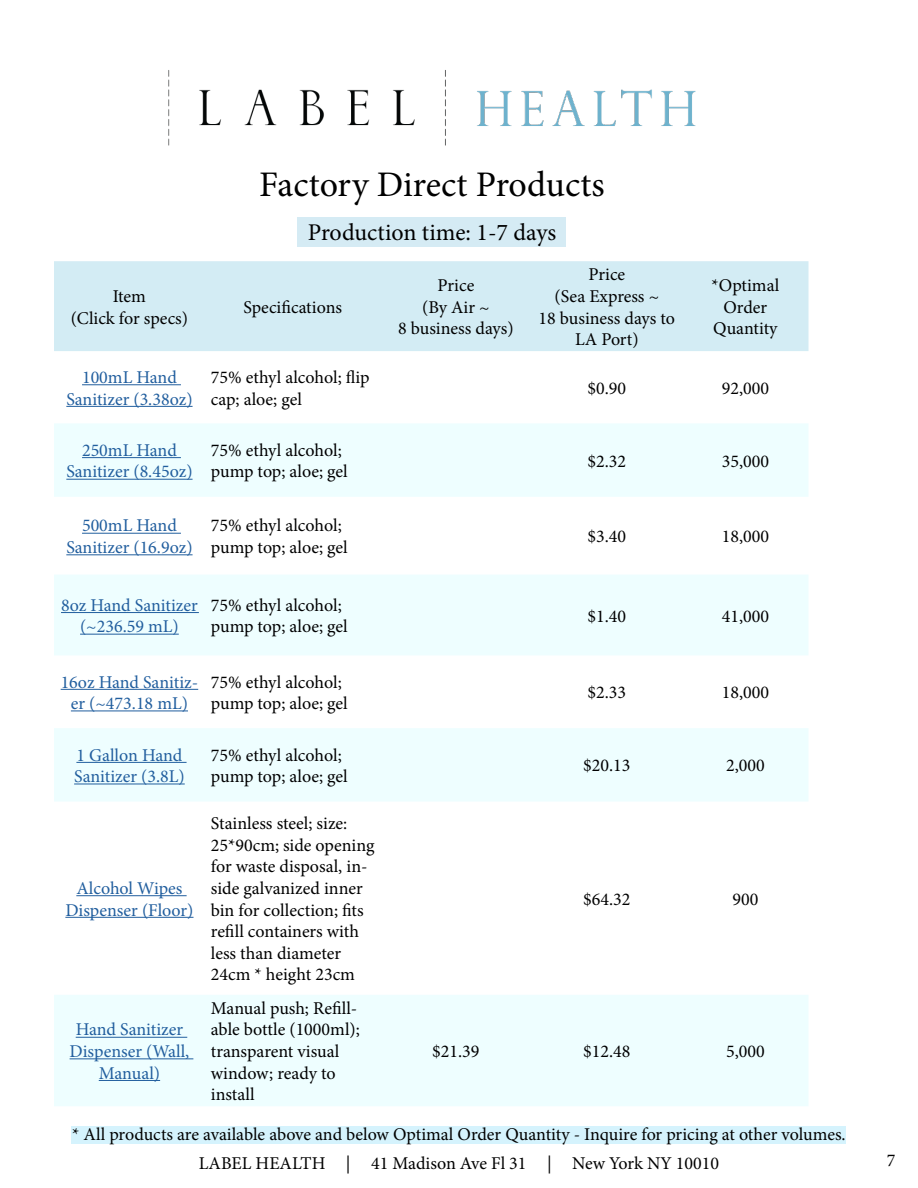
<style>
.page{position:relative;width:918px;height:1188px;background:#fff}
.page>*{position:absolute;margin:0;border:0;box-sizing:border-box;transform-origin:0 0}
.t1{font:36px "Minion Pro";color:#000}
.t2{font:24px "Minion Pro";color:#000}
.t3{font:18px/21.6px "Minion Pro";color:#000}
.t4{font:18px/21.6px "Minion Pro";color:#215e9e;text-align:center}
</style>
<div class="page">
<img style="left:168px;top:70px;width:528px;height:76px">
<div style="left:54px;top:261px;width:754px;height:90px;background:#d3ecf4"></div>
<svg style="left:54px;top:423px;width:754px;height:683px"></svg>
<hr style="left:82px;top:384px;width:99px;height:1px;background:#215e9e">
<hr style="left:66px;top:406px;width:127px;height:1px;background:#215e9e">
<hr style="left:82px;top:457px;width:99px;height:1px;background:#215e9e">
<hr style="left:66px;top:479px;width:127px;height:1px;background:#215e9e">
<hr style="left:82px;top:533px;width:99px;height:1px;background:#215e9e">
<hr style="left:66px;top:554px;width:127px;height:1px;background:#215e9e">
<hr style="left:61px;top:612px;width:138px;height:1px;background:#215e9e">
<hr style="left:80px;top:634px;width:99px;height:1px;background:#215e9e">
<hr style="left:61px;top:689px;width:137px;height:1px;background:#215e9e">
<hr style="left:71px;top:710px;width:117px;height:1px;background:#215e9e">
<hr style="left:76px;top:762px;width:111px;height:1px;background:#215e9e">
<hr style="left:74px;top:784px;width:111px;height:1px;background:#215e9e">
<hr style="left:76px;top:895px;width:111px;height:1px;background:#215e9e">
<hr style="left:65px;top:917px;width:129px;height:1px;background:#215e9e">
<hr style="left:76px;top:1037px;width:111px;height:1px;background:#215e9e">
<hr style="left:70px;top:1058px;width:123px;height:1px;background:#215e9e">
<hr style="left:99px;top:1080px;width:61px;height:1px;background:#215e9e">
<div style="left:298px;top:218px;width:268px;height:29px;background:#d5ebf4"></div>
<div style="left:72px;top:1126px;width:774px;height:18px;background:#d5f3fd"></div>
<h1 class="t1" style="left:259px;top:161px;width:347px">Factory Direct Products</h1>
<h2 class="t2" style="left:308px;top:216px;width:250px">Production time: 1-7 days</h2>
<p class="t3" style="left:71px;top:285px;width:119px;text-align:center">Item<br>(Click for specs)</p>
<p class="t3" style="left:243px;top:296px;width:100px">Specifications</p>
<p class="t3" style="left:398px;top:275px;width:117px;text-align:center">Price<br>(By Air ~<br>8 business days)</p>
<p class="t3" style="left:539px;top:264px;width:138px;text-align:center">Price<br>(Sea Express ~<br>18 business days to<br>LA Port)</p>
<p class="t3" style="left:712px;top:275px;width:69px;text-align:center">*Optimal<br>Order<br>Quantity</p>
<p class="t4" style="left:66px;top:367px;width:128px">100mL Hand<br>Sanitizer (3.38oz)</p>
<p class="t3" style="left:211px;top:367px;width:160px">75% ethyl alcohol; flip cap; aloe; gel</p>
<p class="t3" style="left:588px;top:377px;width:40px">$0.90</p>
<p class="t3" style="left:722px;top:377px;width:49px">92,000</p>
<p class="t4" style="left:66px;top:439px;width:128px">250mL Hand<br>Sanitizer (8.45oz)</p>
<p class="t3" style="left:211px;top:439px;width:138px">75% ethyl alcohol; pump top; aloe; gel</p>
<p class="t3" style="left:588px;top:450px;width:40px">$2.32</p>
<p class="t3" style="left:722px;top:450px;width:49px">35,000</p>
<p class="t4" style="left:66px;top:515px;width:128px">500mL Hand<br>Sanitizer (16.9oz)</p>
<p class="t3" style="left:211px;top:515px;width:138px">75% ethyl alcohol; pump top; aloe; gel</p>
<p class="t3" style="left:588px;top:526px;width:40px">$3.40</p>
<p class="t3" style="left:722px;top:526px;width:49px">18,000</p>
<p class="t4" style="left:61px;top:594px;width:138px">8oz Hand Sanitizer (~236.59 mL)</p>
<p class="t3" style="left:211px;top:594px;width:138px">75% ethyl alcohol; pump top; aloe; gel</p>
<p class="t3" style="left:588px;top:605px;width:40px">$1.40</p>
<p class="t3" style="left:722px;top:605px;width:49px">41,000</p>
<p class="t4" style="left:61px;top:671px;width:139px">16oz Hand Sanitiz&shy;er (~473.18 mL)</p>
<p class="t3" style="left:211px;top:671px;width:138px">75% ethyl alcohol; pump top; aloe; gel</p>
<p class="t3" style="left:588px;top:682px;width:40px">$2.33</p>
<p class="t3" style="left:722px;top:682px;width:49px">18,000</p>
<p class="t4" style="left:74px;top:744px;width:112px;text-align:left">1 Gallon Hand<br>Sanitizer (3.8L)</p>
<p class="t3" style="left:211px;top:744px;width:138px">75% ethyl alcohol; pump top; aloe; gel</p>
<p class="t3" style="left:583px;top:755px;width:49px">$20.13</p>
<p class="t3" style="left:726px;top:755px;width:40px">2,000</p>
<p class="t4" style="left:65px;top:877px;width:130px">Alcohol Wipes<br>Dispenser (Floor)</p>
<p class="t4" style="left:70px;top:1019px;width:121px">Hand Sanitizer<br>Dispenser (Wall,<br>Manual)</p>
<p class="t3" style="left:211px;top:813px;width:165px">Stainless steel; size:<br>25*90cm; side opening for waste disposal, in&shy;side galvanized inner bin for collection; fits refill containers with less than diameter<br>24cm * height 23cm</p>
<p class="t3" style="left:211px;top:997px;width:151px">Manual push; Refill&shy;able bottle (1000ml); transparent visual window; ready to install</p>
<p class="t3" style="left:583px;top:888px;width:49px">$64.32</p>
<p class="t3" style="left:732px;top:888px;width:27px">900</p>
<p class="t3" style="left:432px;top:1041px;width:49px">$21.39</p>
<p class="t3" style="left:583px;top:1041px;width:49px">$12.48</p>
<p class="t3" style="left:726px;top:1041px;width:40px">5,000</p>
<p class="t3" style="left:72px;top:1123px;width:775px">* All products are available above and below Optimal Order Quantity - Inquire for pricing at other volumes.</p>
<p class="t3" style="left:199px;top:1152px;width:522px">LABEL HEALTH | 41 Madison Ave Fl 31 | New York NY 10010</p>
<p class="t3" style="left:887px;top:1149px;width:10px">7</p>
</div>
